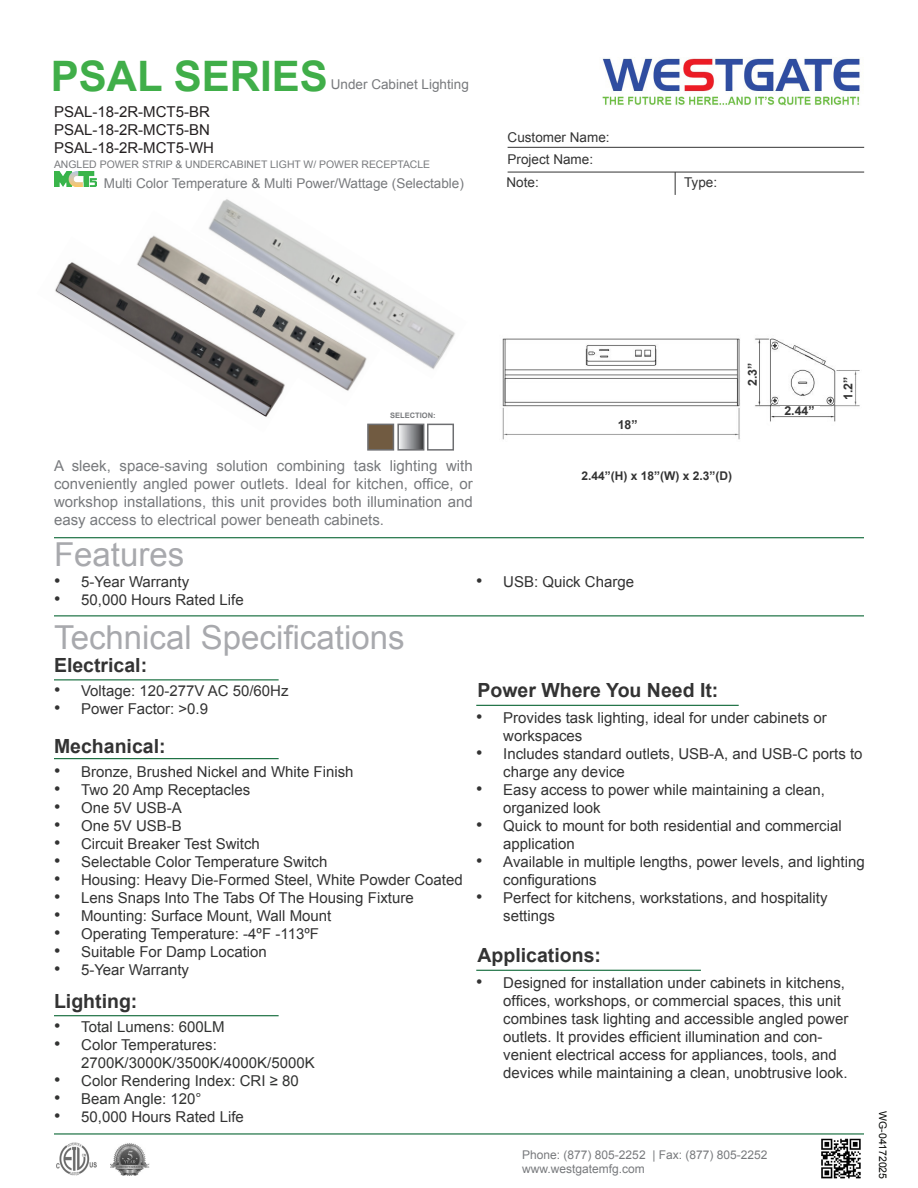
<style>
.page{position:relative;width:918px;height:1188px;background:#fff}
.page>*{position:absolute;margin:0;border:0;box-sizing:border-box;transform-origin:0 0}
.t1{font:700 42px "Arial";color:#40ae49}
.t2{font:33px "Arial";color:#a8a9ad}
.t3{font:700 19.5px "Arial";color:#333}
.t4{font:15px/18px "Arial";color:#333}
.t5{font:15px/18px "Arial";color:#787a7d;text-align:justify}
.t6{font:15px/18px "Arial";color:#323332}
.t7{font:15px "Arial";color:#231f20}
.t8{font:13.5px "Arial";color:#787a7d}
.t9{font:13.5px "Arial";color:#333}
.t10{font:700 12.3px "Arial";color:#333}
.t11{font:12px "Arial";color:#787a7d}
.t12{font:700 12px "Arial";color:#333}
.t13{font:10.5px "Arial";letter-spacing:-.005em;color:#040503}
.t14{font:10.35px "Arial";color:#787a7d}
.t15{font:700 7.5px "Arial";color:#787a7d}
.s1{font-size:18px}
</style>
<div class="page">
<hr style="left:54px;top:537px;width:810px;height:1px;background:#0d6736">
<hr style="left:508px;top:147px;width:356px;height:1px;background:#333">
<svg style="left:675px;top:173px;width:1px;height:22px"></svg>
<hr style="left:508px;top:172px;width:356px;height:1px;background:#333">
<hr style="left:54px;top:615px;width:810px;height:1px;background:#0d6736">
<hr style="left:54px;top:679px;width:225px;height:1px;background:#0d6736">
<hr style="left:54px;top:1015px;width:225px;height:1px;background:#0d6736">
<hr style="left:54px;top:758px;width:225px;height:1px;background:#0d6736">
<img style="left:602px;top:58px;width:258px;height:48px">
<hr style="left:476px;top:970px;width:225px;height:1px;background:#0d6736">
<hr style="left:54px;top:1133px;width:810px;height:2px;background:#0d6736">
<img style="left:821px;top:1138px;width:40px;height:41px">
<img style="left:56px;top:1143px;width:41px;height:32px">
<img style="left:110px;top:1143px;width:39px;height:32px">
<img style="left:55px;top:262px;width:219px;height:155px">
<img style="left:118px;top:235px;width:238px;height:171px">
<img style="left:191px;top:199px;width:264px;height:180px">
<img style="left:55px;top:172px;width:41px;height:15px">
<div style="left:367px;top:424px;width:27px;height:27px;background:#715b41;border:2px solid #6d6e71"></div>
<svg style="left:400px;top:427px;width:21px;height:21px"></svg>
<div style="left:397px;top:424px;width:27px;height:27px;border:2px solid #6d6e71"></div>
<div style="left:427px;top:424px;width:27px;height:27px;background:#fff;border:2px solid #6d6e71"></div>
<img style="left:502px;top:338px;width:358px;height:102px">
<div style="left:580px;top:420px;width:95px;height:13px;background:#fff"></div>
<div style="left:748px;top:351px;width:9px;height:47px;background:#fff"></div>
<div style="left:780px;top:406px;width:39px;height:10px;background:#fff"></div>
<div style="left:843px;top:374px;width:11px;height:29px;background:#fff"></div>
<hr style="left:476px;top:705px;width:263px;height:1px;background:#0d6736">
<p class="t1" style="left:51px;top:48px;width:278px">PSAL SERIES</p>
<p class="t8" style="left:331px;top:75px;width:140px">Under Cabinet Lighting</p>
<p class="t7" style="left:54px;top:102px;width:157px">PSAL-18-2R-MCT5-BR</p>
<p class="t7" style="left:54px;top:120px;width:157px">PSAL-18-2R-MCT5-BN</p>
<p class="t7" style="left:54px;top:138px;width:162px">PSAL-18-2R-MCT5-WH</p>
<p class="t14" style="left:54px;top:158px;width:378px">ANGLED POWER STRIP &amp; UNDERCABINET LIGHT W/ POWER RECEPTACLE</p>
<p class="t8" style="left:104px;top:175px;width:362px">Multi Color Temperature &amp; Multi Power/Wattage (Selectable)</p>
<p class="t9" style="left:508px;top:128px;width:104px">Customer Name:</p>
<p class="t9" style="left:508px;top:150px;width:87px">Project Name:</p>
<p class="t9" style="left:507px;top:173px;width:34px">Note:</p>
<p class="t9" style="left:684px;top:173px;width:35px">Type:</p>
<p class="t15" style="left:390px;top:410px;width:47px">SELECTION:</p>
<p class="t5" style="left:54px;top:457px;width:420px">A sleek, space-saving solution combining task lighting with conveniently angled power outlets. Ideal for kitchen, office, or workshop installations, this unit provides both illumination and easy access to electrical power beneath cabinets.</p>
<p class="t2" style="left:54px;top:533px;width:132px">Features</p>
<p class="t10" style="left:618px;top:417px;width:21px">18”</p>
<p class="t12" style="left:582px;top:468px;width:152px">2.44”(H) x 18”(W) x 2.3”(D)</p>
<p class="t4" style="left:54px;top:573px;width:137px"><span class="s1">•</span> 5-Year Warranty</p>
<p class="t4" style="left:54px;top:591px;width:191px"><span class="s1">•</span> 50,000 Hours Rated Life</p>
<p class="t2" style="left:54px;top:616px;width:352px">Technical Specifications</p>
<p class="t3" style="left:54px;top:653px;width:95px">Electrical:</p>
<p class="t4" style="left:476px;top:573px;width:159px"><span class="s1">•</span> USB: Quick Charge</p>
<p class="t10" style="left:744px;top:386px;width:25px;rotate:-90deg">2.3”</p>
<p class="t10" style="left:784px;top:403px;width:32px">2.44”</p>
<p class="t10" style="left:840px;top:400px;width:25px;rotate:-90deg">1.2”</p>
<p class="t4" style="left:54px;top:682px;width:236px"><span class="s1">•</span> Voltage: 120-277V AC 50/60Hz</p>
<p class="t4" style="left:54px;top:700px;width:156px"><span class="s1">•</span> Power Factor: &gt;0.9</p>
<p class="t3" style="left:54px;top:733px;width:113px">Mechanical:</p>
<p class="t4" style="left:54px;top:763px;width:301px"><span class="s1">•</span> Bronze, Brushed Nickel and White Finish</p>
<p class="t4" style="left:54px;top:781px;width:198px"><span class="s1">•</span> Two 20 Amp Receptacles</p>
<p class="t4" style="left:54px;top:799px;width:129px"><span class="s1">•</span> One 5V USB-A</p>
<p class="t4" style="left:54px;top:817px;width:129px"><span class="s1">•</span> One 5V USB-B</p>
<p class="t4" style="left:54px;top:835px;width:207px"><span class="s1">•</span> Circuit Breaker Test Switch</p>
<p class="t4" style="left:54px;top:853px;width:275px"><span class="s1">•</span> Selectable Color Temperature Switch</p>
<p class="t4" style="left:54px;top:871px;width:410px"><span class="s1">•</span> Housing: Heavy Die-Formed Steel, White Powder Coated</p>
<p class="t4" style="left:54px;top:889px;width:361px"><span class="s1">•</span> Lens Snaps Into The Tabs Of The Housing Fixture</p>
<p class="t4" style="left:54px;top:907px;width:279px"><span class="s1">•</span> Mounting: Surface Mount, Wall Mount</p>
<p class="t4" style="left:54px;top:925px;width:267px"><span class="s1">•</span> Operating Temperature: -4ºF -113ºF</p>
<p class="t4" style="left:54px;top:943px;width:214px"><span class="s1">•</span> Suitable For Damp Location</p>
<p class="t4" style="left:54px;top:961px;width:137px"><span class="s1">•</span> 5-Year Warranty</p>
<p class="t3" style="left:54px;top:988px;width:85px">Lighting:</p>
<p class="t6" style="left:54px;top:1018px;width:172px"><span class="s1">•</span> Total Lumens: 600LM</p>
<p class="t6" style="left:81px;top:1036px;width:235px;text-indent:-27px"><span class="s1">•</span> Color Temperatures:<br>2700K/3000K/3500K/4000K/5000K</p>
<p class="t6" style="left:54px;top:1072px;width:246px"><span class="s1">•</span> Color Rendering Index: CRI ≥ 80</p>
<p class="t6" style="left:54px;top:1090px;width:149px"><span class="s1">•</span> Beam Angle: 120°</p>
<p class="t4" style="left:54px;top:1108px;width:191px"><span class="s1">•</span> 50,000 Hours Rated Life</p>
<p class="t3" style="left:478px;top:677px;width:242px">Power Where You Need It:</p>
<p class="t4" style="left:503px;top:709px;width:325px;text-indent:-27px"><span class="s1">•</span> Provides task lighting, ideal for under cabinets or workspaces</p>
<p class="t4" style="left:503px;top:745px;width:361px;text-indent:-27px"><span class="s1">•</span> Includes standard outlets, USB-A, and USB-C ports to charge any device</p>
<p class="t4" style="left:503px;top:781px;width:323px;text-indent:-27px"><span class="s1">•</span> Easy access to power while maintaining a clean, organized look</p>
<p class="t4" style="left:503px;top:817px;width:340px;text-indent:-27px"><span class="s1">•</span> Quick to mount for both residential and commercial application</p>
<p class="t4" style="left:503px;top:853px;width:363px;text-indent:-27px"><span class="s1">•</span> Available in multiple lengths, power levels, and lighting configurations</p>
<p class="t4" style="left:503px;top:889px;width:326px;text-indent:-27px"><span class="s1">•</span> Perfect for kitchens, workstations, and hospitality settings</p>
<p class="t3" style="left:478px;top:942px;width:125px">Applications:</p>
<p class="t4" style="left:503px;top:974px;width:347px;text-indent:-27px"><span class="s1">•</span> Designed for installation under cabinets in kitchens, offices, workshops, or commercial spaces, this unit combines task lighting and accessible angled power outlets. It provides efficient illumination and con&shy;venient electrical access for appliances, tools, and devices while maintaining a clean, unobtrusive look.</p>
<p class="t11" style="left:522px;top:1147px;width:247px">Phone: (877) 805-2252 | Fax: (877) 805-2252</p>
<p class="t11" style="left:522px;top:1161px;width:124px">www.westgatemfg.com</p>
<p class="t13" style="left:890px;top:1111px;width:69px;rotate:90deg">WG-04172025</p>
</div>
